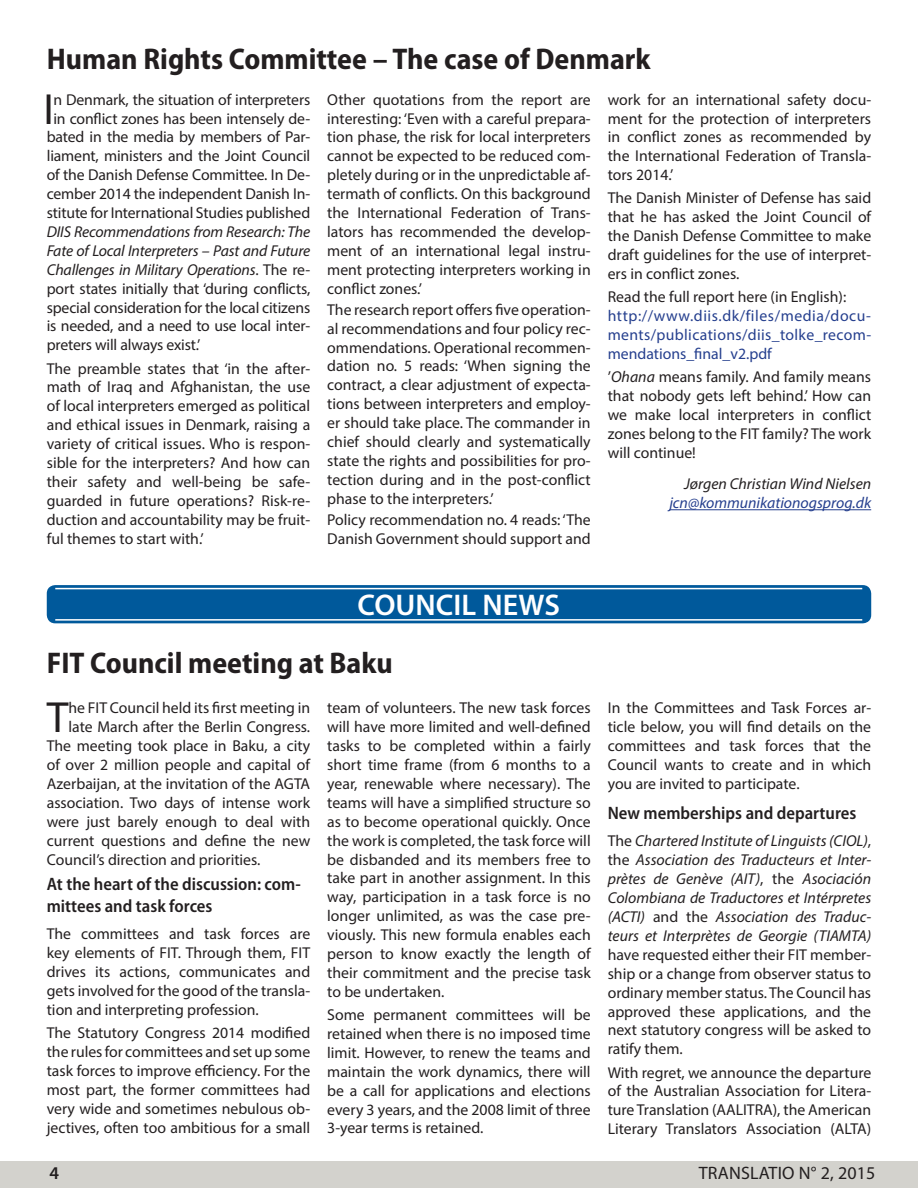
<style>
.page{position:relative;width:918px;height:1188px;background:#fff}
.page>*{position:absolute;margin:0;border:0;box-sizing:border-box;transform-origin:0 0}
.t1{font:43.8px "Myriad Pro";color:#231f20}
.t2{font:700 semi-condensed 30px "Myriad Pro";color:#231f20}
.t3{font:600 30px "Myriad Pro";color:#fff}
.t4{font:600 semi-condensed 18px/21.6px "Myriad Pro";color:#231f20}
.t5{font:18px "Myriad Pro";letter-spacing:.01em;color:#231f20}
.t6{font:600 18px "Myriad Pro";color:#231f20}
.t7{font:15.75px/18.9px "Myriad Pro";color:#231f20;text-align:justify}
.t8{font:italic 15.75px/18.9px "Myriad Pro";color:#231f20;text-align:justify}
.t9{font:15.75px/18.9px "Myriad Pro";letter-spacing:.025em;color:#253f8e;text-align:justify}
.t10{font:italic 15.75px "Myriad Pro";color:#253f8e}
.s1{font-style:italic}
.s2{font-style:normal}
</style>
<div class="page">
<hr style="left:669px;top:509px;width:202px;height:1px;background:#253f8e">
<div style="left:47px;top:585px;width:824px;height:38px;background:#00599b;border-radius:9px"></div>
<hr style="left:55px;top:588px;width:807px;height:1px;background:#fff">
<hr style="left:55px;top:619px;width:807px;height:2px;background:#fff">
<div style="left:0;top:1161px;width:918px;height:27px;background:#d3d2cd"></div>
<h2 class="t2" style="left:47px;top:40px;width:605px">Human Rights Committee – The case of Denmark</h2>
<p class="t7" style="left:47px;top:90px;width:265px;text-align:center">n Denmark, the situation of interpreters in conflict zones has been intensely de&shy;bated in the media by members of Par&shy;liament, ministers and the Joint Council of the Danish Defense Committee. In De&shy;cember 2014 the independent Danish In&shy;stitute for International Studies published</p>
<p class="t7" style="left:47px;top:222px;width:265px"><span class="s1">DIIS Recommendations from Research: The Fate of Local Interpreters – Past and Future Challenges in Military Operations</span>. The re&shy;port states initially that ‘during conflicts, special consideration for the local citizens is needed, and a need to use local inter&shy;preters will always exist.’</p>
<p class="t7" style="left:47px;top:359px;width:265px">The preamble states that ‘in the after&shy;math of Iraq and Afghanistan, the use of local interpreters emerged as political and ethical issues in Denmark, raising a variety of critical issues. Who is respon&shy;sible for the interpreters? And how can their safety and well-being be safe&shy;guarded in future operations? Risk-re&shy;duction and accountability may be fruit&shy;ful themes to start with.’</p>
<h1 class="t1" style="left:43px;top:82px;width:12px">I</h1>
<p class="t7" style="left:327px;top:90px;width:265px">Other quotations from the report are interesting: ‘Even with a careful prepara&shy;tion phase, the risk for local interpreters cannot be expected to be reduced com&shy;pletely during or in the unpredictable af&shy;termath of conflicts. On this background the International Federation of Trans&shy;lators has recommended the develop&shy;ment of an international legal instru&shy;ment protecting interpreters working in conflict zones.’</p>
<p class="t7" style="left:327px;top:300px;width:265px">The research report offers five operation&shy;al recommendations and four policy rec&shy;ommendations. Operational recommen&shy;dation no. 5 reads: ‘When signing the contract, a clear adjustment of expecta&shy;tions between interpreters and employ&shy;er should take place. The commander in chief should clearly and systematically state the rights and possibilities for pro&shy;tection during and in the post-conflict phase to the interpreters.’</p>
<p class="t7" style="left:327px;top:510px;width:265px">Policy recommendation no. 4 reads: ‘The<br>Danish Government should support and</p>
<p class="t7" style="left:608px;top:90px;width:265px">work for an international safety docu&shy;ment for the protection of interpreters in conflict zones as recommended by the International Federation of Transla&shy;tors 2014.’</p>
<p class="t7" style="left:608px;top:188px;width:265px">The Danish Minister of Defense has said that he has asked the Joint Council of the Danish Defense Committee to make draft guidelines for the use of interpret&shy;ers in conflict zones.</p>
<p class="t7" style="left:608px;top:287px;width:240px">Read the full report here (in English):</p>
<p class="t9" style="left:608px;top:306px;width:265px">http://www.diis.dk/files/media/docu&shy;ments/publications/diis_tolke_recom&shy;mendations_final_v2.pdf</p>
<p class="t7" style="left:608px;top:367px;width:265px">’<span class="s1">Ohana</span> means family. And family means that nobody gets left behind.’ How can we make local interpreters in conflict zones belong to the FIT family? The work will continue!</p>
<p class="t8" style="left:684px;top:474px;width:189px">Jørgen Christian Wind Nielsen</p>
<p class="t10" style="left:669px;top:493px;width:203px">jcn@kommunikationogsprog.dk</p>
<h2 class="t3" style="left:358px;top:586px;width:204px">COUNCIL NEWS</h2>
<h2 class="t2" style="left:47px;top:643px;width:348px">FIT Council meeting at Baku</h2>
<h1 class="t1" style="left:47px;top:691px;width:23px">T</h1>
<p class="t7" style="left:69px;top:698px;width:243px">he FIT Council held its first meeting in</p>
<p class="t7" style="left:69px;top:717px;width:243px">late March after the Berlin Congress.</p>
<p class="t7" style="left:47px;top:736px;width:265px">The meeting took place in Baku, a city</p>
<p class="t7" style="left:47px;top:755px;width:265px">of over 2 million people and capital of</p>
<p class="t7" style="left:47px;top:774px;width:265px">Azerbaijan, at the invitation of the AGTA</p>
<p class="t7" style="left:47px;top:793px;width:265px">association. Two days of intense work</p>
<p class="t7" style="left:47px;top:812px;width:265px">were just barely enough to deal with</p>
<p class="t7" style="left:47px;top:831px;width:265px">current questions and define the new</p>
<p class="t7" style="left:47px;top:850px;width:215px">Council’s direction and priorities.</p>
<p class="t4" style="left:47px;top:873px;width:256px">At the heart of the discussion: com&shy;mittees and task forces</p>
<p class="t7" style="left:47px;top:924px;width:265px">The committees and task forces are key elements of FIT. Through them, FIT drives its actions, communicates and gets involved for the good of the transla&shy;tion and interpreting profession.</p>
<p class="t7" style="left:47px;top:1023px;width:265px">The Statutory Congress 2014 modified the rules for committees and set up some task forces to improve efficiency. For the most part, the former committees had very wide and sometimes nebulous ob&shy;jectives, often too ambitious for a small</p>
<p class="t7" style="left:327px;top:698px;width:265px">team of volunteers. The new task forces will have more limited and well-defined tasks to be completed within a fairly short time frame (from 6 months to a year, renewable where necessary). The teams will have a simplified structure so as to become operational quickly. Once the work is completed, the task force will be disbanded and its members free to take part in another assignment. In this way, participation in a task force is no longer unlimited, as was the case pre&shy;viously. This new formula enables each person to know exactly the length of their commitment and the precise task to be undertaken.</p>
<p class="t7" style="left:327px;top:1005px;width:265px">Some permanent committees will be retained when there is no imposed time limit. However, to renew the teams and maintain the work dynamics, there will be a call for applications and elections every 3 years, and the 2008 limit of three 3-year terms is retained.</p>
<p class="t7" style="left:608px;top:698px;width:265px">In the Committees and Task Forces ar&shy;ticle below, you will find details on the committees and task forces that the Council wants to create and in which you are invited to participate.</p>
<p class="t4" style="left:608px;top:802px;width:250px">New memberships and departures</p>
<p class="t8" style="left:608px;top:832px;width:265px"><span class="s2">The</span> Chartered Institute of Linguists (CIOL)<span class="s2">, the</span> Association des Traducteurs et Inter&shy;prètes de Genève (AIT)<span class="s2">, the</span> Asociación Colombiana de Traductores et Intérpretes (ACTI) <span class="s2">and the</span> Association des Traduc&shy;teurs et Interprètes de Georgie (TIAMTA)</p>
<p class="t7" style="left:608px;top:945px;width:265px">have requested either their FIT member&shy;ship or a change from observer status to ordinary member status. The Council has approved these applications, and the next statutory congress will be asked to ratify them.</p>
<p class="t7" style="left:608px;top:1063px;width:265px">With regret, we announce the departure of the Australian Association for Litera&shy;ture Translation (AALITRA), the American Literary Translators Association (ALTA)</p>
<p class="t6" style="left:50px;top:1161px;width:11px">4</p>
<p class="t5" style="left:699px;top:1162px;width:178px">TRANSLATIO N° 2, 2015</p>
</div>
